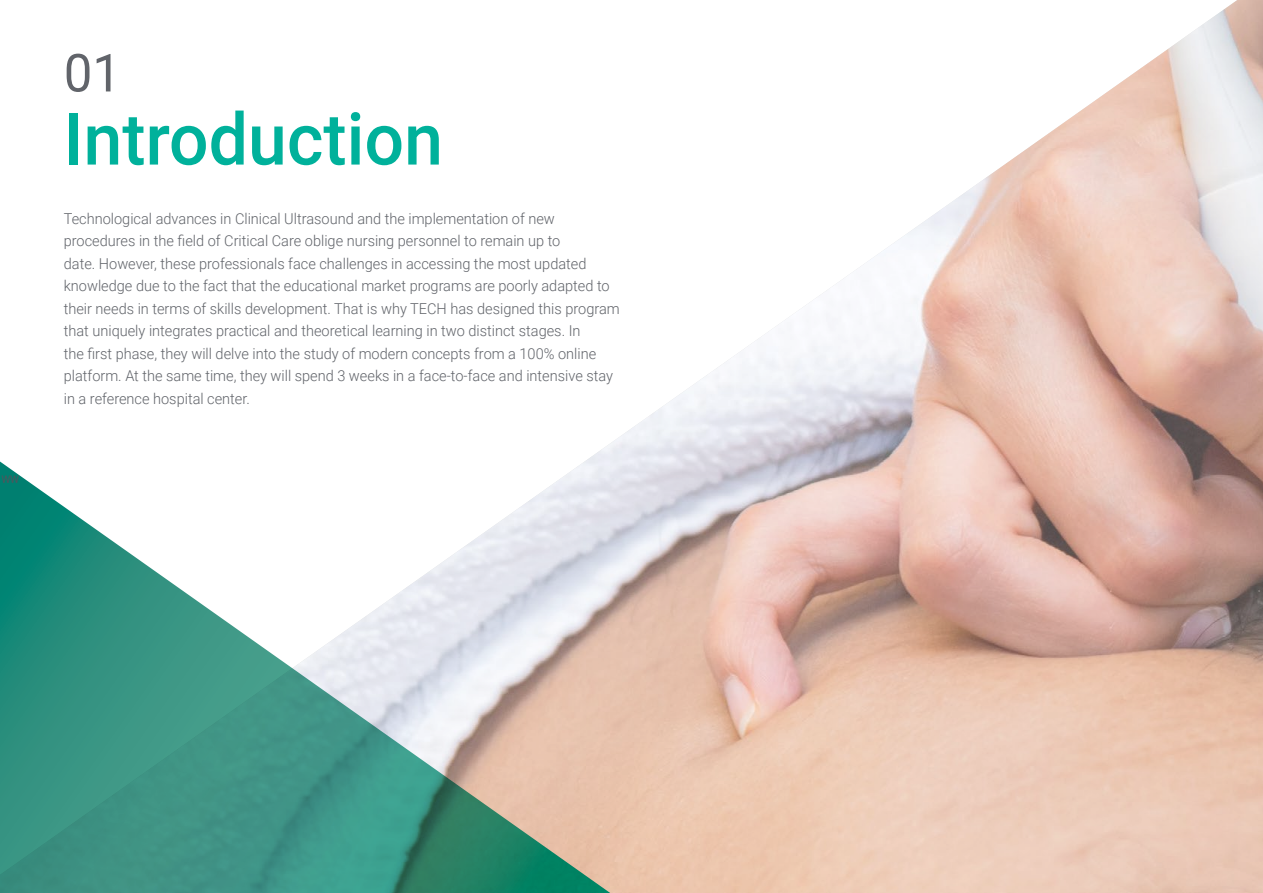
<style>
.page{position:relative;width:1263px;height:893px;background:#fff}
.page>*{position:absolute;margin:0;border:0;box-sizing:border-box;transform-origin:0 0}
.t1{font:500 72px "Roboto";color:#00b19b}
.t2{font:52.5px "Roboto";color:#61646a}
.t3{font:300 15px/22.5px "Roboto";color:#61646a}
</style>
<div class="page">
<img style="left:607px;top:0;width:656px;height:893px">
<svg style="left:0;top:446px;width:640px;height:447px"></svg>
<svg style="left:2px;top:475px;width:17px;height:8px"></svg>
<h2 class="t2" style="left:64px;top:36px;width:59px">01</h2>
<h1 class="t1" style="left:64px;top:89px;width:381px">Introduction</h1>
<p class="t3" style="left:64px;top:207px;width:557px">Technological advances in Clinical Ultrasound and the implementation of new procedures in the field of Critical Care oblige nursing personnel to remain up to<br>date. However, these professionals face challenges in accessing the most updated knowledge due to the fact that the educational market programs are poorly adapted to their needs in terms of skills development. That is why TECH has designed this program that uniquely integrates practical and theoretical learning in two distinct stages. In<br>the first phase, they will delve into the study of modern concepts from a 100% online platform. At the same time, they will spend 3 weeks in a face-to-face and intensive stay in a reference hospital center.</p>
</div>
